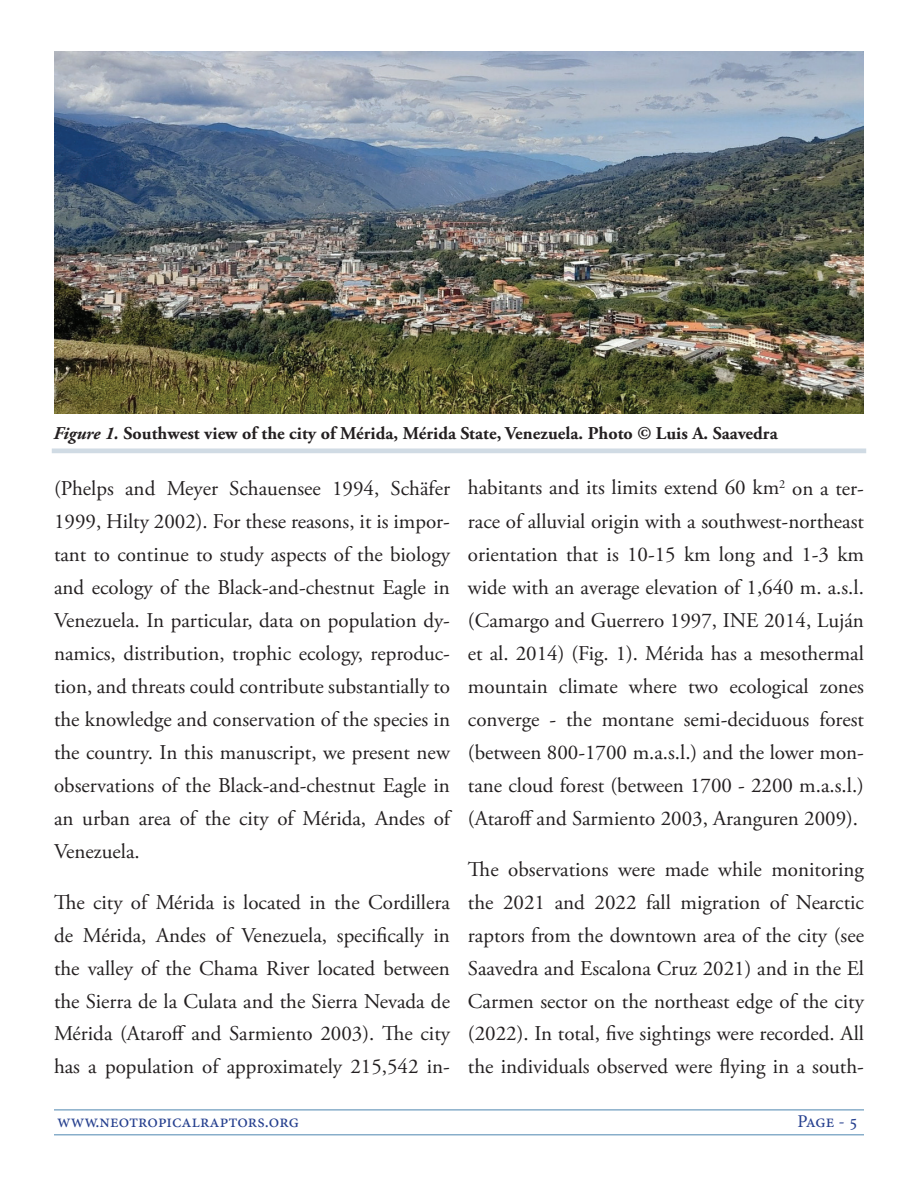
<style>
.page{position:relative;width:918px;height:1188px;background:#fff}
.page>*{position:absolute;margin:0;border:0;box-sizing:border-box;transform-origin:0 0}
.t1{font:21px/33px "Adobe Garamond Pro";color:#231f20;text-align:justify}
.t2{font:700 18px "Adobe Garamond Pro";letter-spacing:.005em;color:#231f20}
.t3{font:18px "Minion Pro";color:#253f8e}
.s1{font-style:italic}
</style>
<div class="page">
<hr style="left:54px;top:1134px;width:810px;height:2px;background:#88aeca">
<hr style="left:54px;top:1109px;width:810px;height:2px;background:#88aeca">
<hr style="left:52px;top:449px;width:814px;height:4px;background:#d0dbe4">
<img style="left:54px;top:52px;width:810px;height:362px">
<p class="t2" style="left:53px;top:423px;width:726px"><span class="s1">Figure 1.</span> Southwest view of the city of Mérida, Mérida State, Venezuela. Photo © Luis A. Saavedra</p>
<p class="t1" style="left:54px;top:472px;width:398px">(Phelps and Meyer Schauensee 1994, Schäfer 1999, Hilty 2002). For these reasons, it is impor&shy;tant to continue to study aspects of the biology and ecology of the Black-and-chestnut Eagle in Venezuela. In particular, data on population dy&shy;namics, distribution, trophic ecology, reproduc&shy;tion, and threats could contribute substantially to the knowledge and conservation of the species in the country. In this manuscript, we present new observations of the Black-and-chestnut Eagle in an urban area of the city of Mérida, Andes of Venezuela.</p>
<p class="t1" style="left:54px;top:886px;width:398px">The city of Mérida is located in the Cordillera de Mérida, Andes of Venezuela, specifically in the valley of the Chama River located between the Sierra de la Culata and the Sierra Nevada de Mérida (Ataroff and Sarmiento 2003). The city has a population of approximately 215,542 in-</p>
<p class="t1" style="left:468px;top:472px;width:398px">habitants and its limits extend 60 km<sup>2</sup> on a ter&shy;race of alluvial origin with a southwest-northeast orientation that is 10-15 km long and 1-3 km wide with an average elevation of 1,640 m. a.s.l. (Camargo and Guerrero 1997, INE 2014, Luján et al. 2014) (Fig. 1). Mérida has a mesothermal mountain climate where two ecological zones converge - the montane semi-deciduous forest (between 800-1700 m.a.s.l.) and the lower mon&shy;tane cloud forest (between 1700 - 2200 m.a.s.l.) (Ataroff and Sarmiento 2003, Aranguren 2009).</p>
<p class="t1" style="left:468px;top:853px;width:398px">The observations were made while monitoring the 2021 and 2022 fall migration of Nearctic raptors from the downtown area of the city (see Saavedra and Escalona Cruz 2021) and in the El Carmen sector on the northeast edge of the city (2022). In total, five sightings were recorded. All the individuals observed were flying in a south-</p>
<p class="t3" style="left:57px;top:1109px;width:243px">www.neotropicalraptors.org</p>
<p class="t3" style="left:797px;top:1109px;width:62px">Page - 5</p>
</div>
